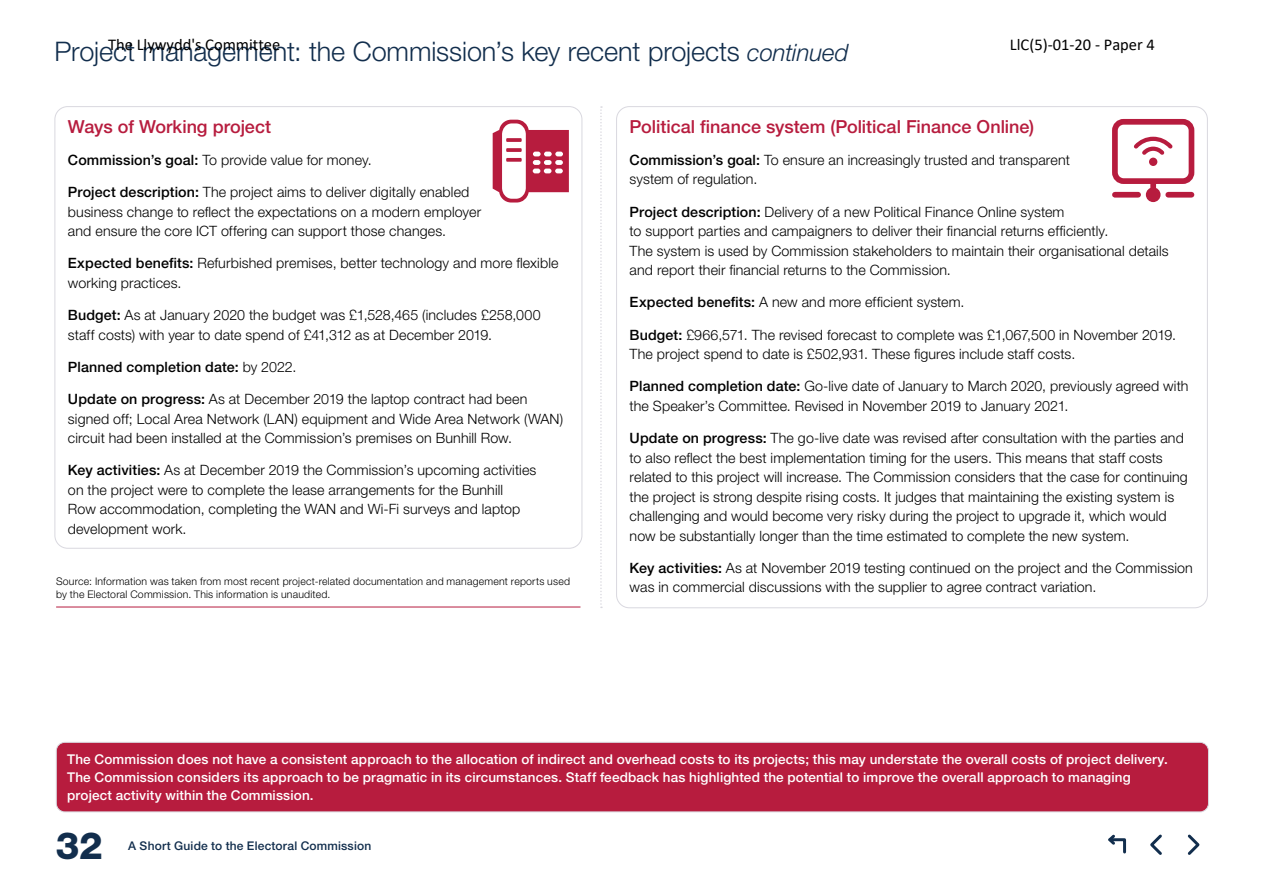
<style>
.page{position:relative;width:1263px;height:893px;background:#fff}
.page>*{position:absolute;margin:0;border:0;box-sizing:border-box;transform-origin:0 0}
.t1{font:800 37.5px "Helvetica Neue LT Std";color:#122e4d}
.heading_2{font:300 27px "Helvetica Neue LT Std";letter-spacing:-.005em;color:#122e4d}
.heading_3{font:500 18px "Helvetica Neue LT Std";color:#b71c3e}
.t2{font:16.5px "Calibri";color:#000}
.body_text{font:300 14.25px/19.5px "Helvetica Neue LT Std";letter-spacing:.01em;color:#000}
.body_text-2{font:500 14.25px "Helvetica Neue LT Std";letter-spacing:.01em;color:#000}
.body_text-3{font:500 13.5px/18px "Helvetica Neue LT Std";letter-spacing:.01em;color:#fff}
.t3{font:500 12px "Helvetica Neue LT Std";letter-spacing:.015em;color:#122e4d}
.t4{font:300 10.5px/13.5px "Helvetica Neue LT Std";letter-spacing:.02em;color:#000}
.s1{font-style:italic;font-size:24px}
.s2{font-weight:500}
.s3{font-weight:300}
</style>
<div class="page">
<svg style="left:1108px;top:834px;width:19px;height:20px"></svg>
<svg style="left:1187px;top:834px;width:13px;height:21px"></svg>
<svg style="left:1150px;top:834px;width:12px;height:21px"></svg>
<svg style="left:600px;top:106px;width:2px;height:502px"></svg>
<div style="left:56px;top:742px;width:1152px;height:70px;background:#b71c3e;border-radius:9px"></div>
<div style="left:56px;top:742px;width:1153px;height:70px;border:1px solid #d9d8df;border-radius:9px"></div>
<hr style="left:56px;top:607px;width:524px;height:1px;background:#b71c3e">
<svg style="left:493px;top:120px;width:76px;height:83px"></svg>
<svg style="left:1112px;top:119px;width:83px;height:84px"></svg>
<p class="t2" style="left:108px;top:33px;width:174px">The Llywydd's Committee</p>
<p class="t2" style="left:1010px;top:33px;width:147px">LlC(5)-01-20 - Paper 4</p>
<p class="heading_2" style="left:55px;top:35px;width:795px">Project management: the Commission’s key recent projects <span class="s1">continued</span></p>
<p class="heading_3" style="left:68px;top:115px;width:205px">Ways of Working project</p>
<p class="body_text" style="left:68px;top:150px;width:305px"><span class="s2">Commission’s goal:</span> To provide value for money.</p>
<p class="body_text" style="left:68px;top:182px;width:415px"><span class="s2">Project description:</span> The project aims to deliver digitally enabled business change to reflect the expectations on a modern employer and ensure the core ICT offering can support those changes.</p>
<p class="body_text" style="left:68px;top:253px;width:492px"><span class="s2">Expected benefits:</span> Refurbished premises, better technology and more flexible working practices.</p>
<p class="body_text" style="left:68px;top:305px;width:474px"><span class="s2">Budget:</span> As at January 2020 the budget was £1,528,465 (includes £258,000 staff costs) with year to date spend of £41,312 as at December 2019.</p>
<p class="body_text-2" style="left:68px;top:358px;width:230px">Planned completion date: <span class="s3">by 2022.</span></p>
<p class="body_text" style="left:68px;top:389px;width:497px"><span class="s2">Update on progress:</span> As at December 2019 the laptop contract had been signed off; Local Area Network (LAN) equipment and Wide Area Network (WAN) circuit had been installed at the Commission’s premises on Bunhill Row.</p>
<p class="body_text" style="left:68px;top:460px;width:470px"><span class="s2">Key activities:</span> As at December 2019 the Commission’s upcoming activities on the project were to complete the lease arrangements for the Bunhill<br>Row accommodation, completing the WAN and Wi-Fi surveys and laptop development work.</p>
<p class="t4" style="left:56px;top:574px;width:515px">Source: Information was taken from most recent project-related documentation and management reports used by the Electoral Commission. This information is unaudited.</p>
<p class="heading_3" style="left:630px;top:115px;width:406px">Political finance system (Political Finance Online)</p>
<p class="body_text" style="left:630px;top:150px;width:442px"><span class="s2">Commission’s goal:</span> To ensure an increasingly trusted and transparent system of regulation.</p>
<p class="body_text" style="left:630px;top:201px;width:540px"><span class="s2">Project description:</span> Delivery of a new Political Finance Online system<br>to support parties and campaigners to deliver their financial returns efficiently.<br>The system is used by Commission stakeholders to maintain their organisational details and report their financial returns to the Commission.</p>
<p class="body_text" style="left:630px;top:292px;width:336px"><span class="s2">Expected benefits:</span> A new and more efficient system.</p>
<p class="body_text" style="left:630px;top:324px;width:548px"><span class="s2">Budget:</span> £966,571. The revised forecast to complete was £1,067,500 in November 2019.<br>The project spend to date is £502,931. These figures include staff costs.</p>
<p class="body_text" style="left:630px;top:376px;width:560px"><span class="s2">Planned completion date:</span> Go-live date of January to March 2020, previously agreed with the Speaker’s Committee. Revised in November 2019 to January 2021.</p>
<p class="body_text" style="left:630px;top:428px;width:560px"><span class="s2">Update on progress:</span> The go-live date was revised after consultation with the parties and to also reflect the best implementation timing for the users. This means that staff costs related to this project will increase. The Commission considers that the case for continuing the project is strong despite rising costs. It judges that maintaining the existing system is challenging and would become very risky during the project to upgrade it, which would now be substantially longer than the time estimated to complete the new system.</p>
<p class="body_text" style="left:630px;top:558px;width:565px"><span class="s2">Key activities:</span> As at November 2019 testing continued on the project and the Commission was in commercial discussions with the supplier to agree contract variation.</p>
<p class="body_text-3" style="left:67px;top:750px;width:1102px">The Commission does not have a consistent approach to the allocation of indirect and overhead costs to its projects; this may understate the overall costs of project delivery.<br>The Commission considers its approach to be pragmatic in its circumstances. Staff feedback has highlighted the potential to improve the overall approach to managing project activity within the Commission.</p>
<h1 class="t1" style="left:56px;top:823px;width:48px">32</h1>
<p class="t3" style="left:128px;top:838px;width:245px">A Short Guide to the Electoral Commission</p>
</div>
